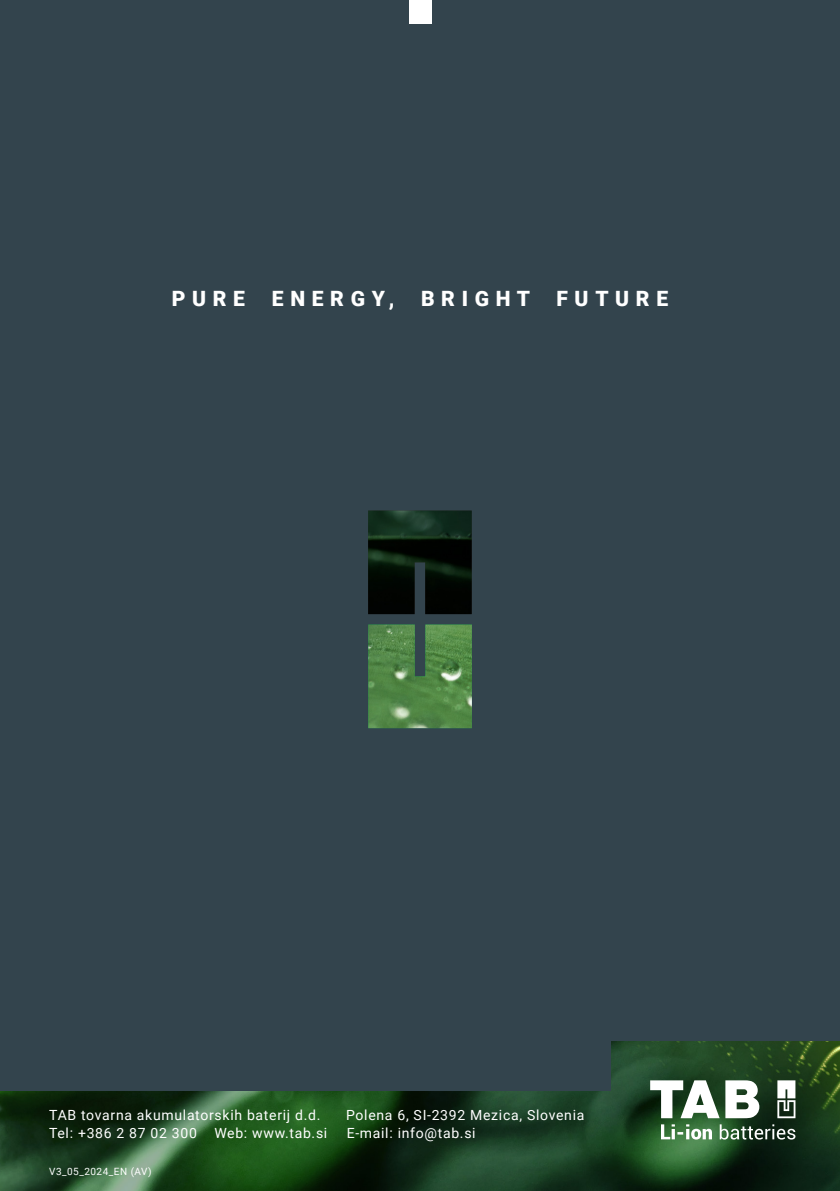
<style>
.page{position:relative;width:840px;height:1191px;background:#fff}
.page>*{position:absolute;margin:0;border:0;box-sizing:border-box;transform-origin:0 0}
.t1{font:900 21px "Roboto";letter-spacing:.315em;color:#fff}
.t2{font:14px "Roboto";letter-spacing:.05em;color:#fff}
.t3{font:10px "Roboto";letter-spacing:.05em;color:#fff}
</style>
<div class="page">
<div style="left:0;top:0;width:839px;height:1191px;background:#33444d"></div>
<img style="left:0;top:1041px;width:839px;height:150px">
<div style="left:0;top:571px;width:610px;height:520px;background:#33444d"></div>
<img style="left:368px;top:624px;width:103px;height:104px">
<img style="left:368px;top:510px;width:103px;height:104px">
<div style="left:408px;top:0;width:23px;height:23px;background:#fff"></div>
<svg style="left:649px;top:1080px;width:110px;height:38px"></svg>
<svg style="left:777px;top:1080px;width:18px;height:38px"></svg>
<svg style="left:719px;top:1124px;width:76px;height:15px"></svg>
<svg style="left:660px;top:1124px;width:51px;height:15px"></svg>
<p class="t1" style="left:172px;top:284px;width:75px">PURE</p>
<p class="t1" style="left:272px;top:284px;width:124px">ENERGY,</p>
<p class="t1" style="left:421px;top:284px;width:248px">BRIGHT FUTURE</p>
<p class="t2" style="left:49px;top:1104px;width:272px">TAB tovarna akumulatorskih baterij d.d.</p>
<p class="t2" style="left:346px;top:1104px;width:240px">Polena 6, SI-2392 Mezica, Slovenia</p>
<p class="t2" style="left:49px;top:1123px;width:279px">Tel: +386 2 87 02 300 Web: www.tab.si</p>
<p class="t2" style="left:346px;top:1123px;width:130px">E-mail: info@tab.si</p>
<p class="t3" style="left:49px;top:1164px;width:104px">V3_05_2024_EN (AV)</p>
</div>
